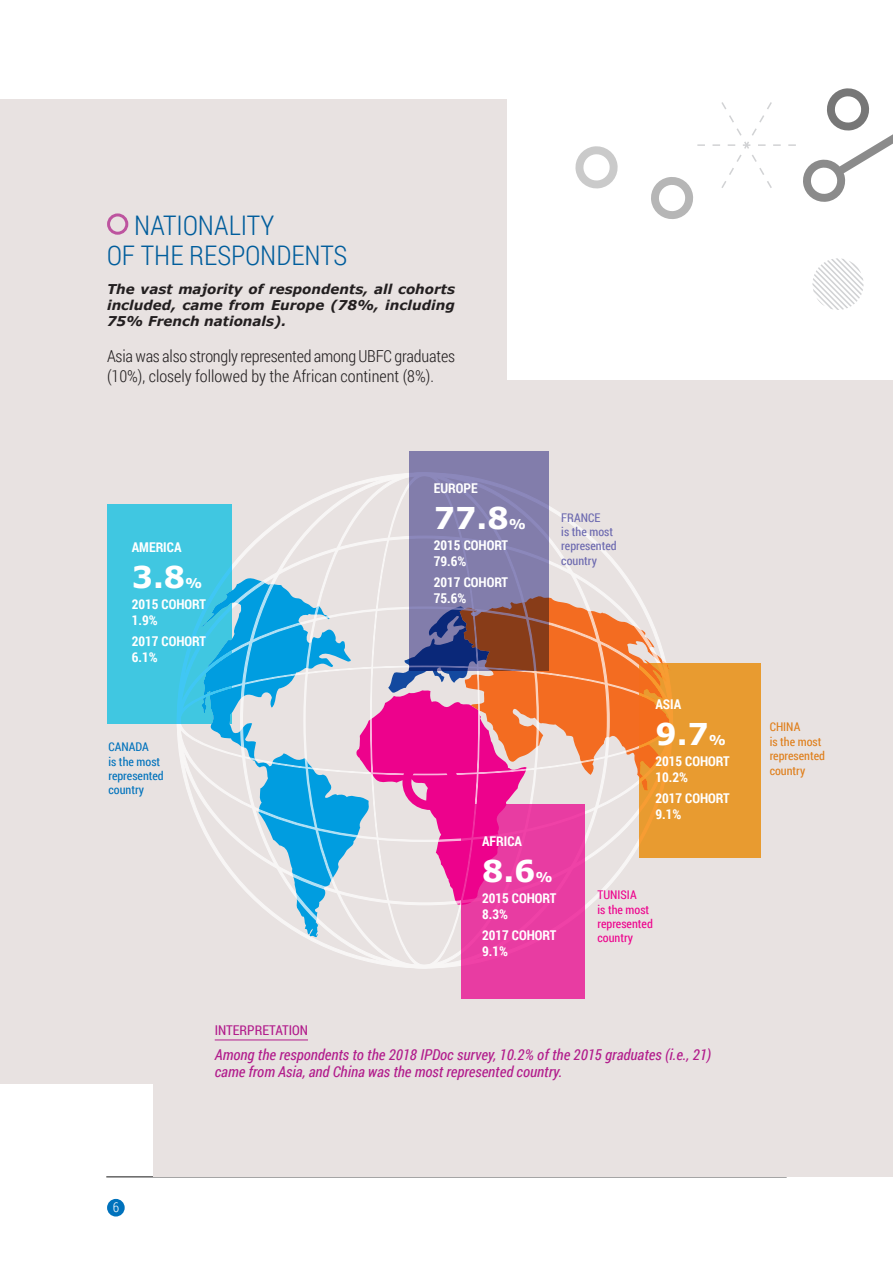
<style>
.page{position:relative;width:893px;height:1263px;background:#fff}
.page>*{position:absolute;margin:0;border:0;box-sizing:border-box;transform-origin:0 0}
.t1{font:700 30px "Verdana";color:#fff}
.t2{font:300 27px/30px "Roboto Condensed";color:#005d9c}
.t3{font:300 16.5px/19.8px "Roboto Condensed";letter-spacing:-.015em;color:#231f20}
.t4{font:italic 15px/16.5px "Roboto Condensed";color:#b21d8c}
.t5{font:700 13.5px/16.2px "Roboto Condensed";color:#fff}
.t6{font:italic 700 13.5px/16.2px "Verdana";color:#231f20;text-align:justify}
.t7{font:13.5px "Roboto Condensed";color:#b21d8c}
.t8{font:700 13.5px "Verdana";color:#fff}
.t9{font:300 13.5px "Roboto Condensed";color:#fff}
.t10{font:12px/14.4px "Roboto Condensed";color:#ed028c}
.t11{font:12px/14.4px "Roboto Condensed";color:#0072bc}
.t12{font:12px/14.4px "Roboto Condensed";color:#6b68af}
.t13{font:12px/14.4px "Roboto Condensed";color:#df7e1a}
</style>
<div class="page">
<svg style="left:575px;top:146px;width:43px;height:43px"></svg>
<svg style="left:812px;top:258px;width:51px;height:52px"></svg>
<svg style="left:651px;top:88px;width:242px;height:131px"></svg>
<hr style="left:106px;top:1176px;width:681px;height:1px;background:#171717">
<div style="left:0;top:100px;width:506px;height:984px;background:#e8e2e1"></div>
<div style="left:153px;top:381px;width:740px;height:796px;background:#e8e2e1"></div>
<svg style="left:303px;top:479px;width:66px;height:483px"></svg>
<svg style="left:369px;top:473px;width:92px;height:495px"></svg>
<svg style="left:209px;top:535px;width:430px;height:371px"></svg>
<svg style="left:183px;top:606px;width:172px;height:236px"></svg>
<svg style="left:177px;top:665px;width:178px;height:111px"></svg>
<svg style="left:107px;top:505px;width:125px;height:219px;background:#3cc4e1"></svg>
<div style="left:639px;top:663px;width:121px;height:195px;background:#e89b30"></div>
<div style="left:461px;top:805px;width:124px;height:194px;background:#e83ca2"></div>
<svg style="left:355px;top:595px;width:317px;height:311px"></svg>
<svg style="left:409px;top:452px;width:140px;height:219px;background:#7a6e93"></svg>
<hr style="left:215px;top:1039px;width:93px;height:1px;background:#b21d8c">
<div style="left:107px;top:213px;width:21px;height:22px;border:3px solid #bd549f;border-radius:50%"></div>
<div style="left:107px;top:1199px;width:18px;height:17px;background:#0072bc;border-radius:50%"></div>
<h2 class="t2" style="left:107px;top:209px;width:242px;text-indent:27px">NATIONALITY<br>OF THE RESPONDENTS</h2>
<p class="t6" style="left:107px;top:281px;width:349px">The vast majority of respondents, all cohorts included, came from Europe (78%, including 75% French nationals).</p>
<p class="t3" style="left:107px;top:346px;width:349px">Asia was also strongly represented among UBFC graduates (10%), closely followed by the African continent (8%).</p>
<p class="t5" style="left:132px;top:538px;width:51px">AMERICA</p>
<h1 class="t1" style="left:132px;top:555px;width:55px">3.8</h1>
<p class="t8" style="left:185px;top:573px;width:19px">%</p>
<p class="t5" style="left:132px;top:595px;width:76px">2015 COHORT<br>1.9%</p>
<p class="t5" style="left:132px;top:632px;width:76px">2017 COHORT<br>6.1%</p>
<p class="t11" style="left:108px;top:739px;width:57px">CANADA<br>is the most represented country</p>
<p class="t5" style="left:434px;top:479px;width:45px">EUROPE</p>
<h1 class="t1" style="left:434px;top:497px;width:76px">77.8</h1>
<p class="t8" style="left:509px;top:514px;width:19px">%</p>
<p class="t5" style="left:434px;top:536px;width:76px">2015 COHORT<br>79.6%</p>
<p class="t5" style="left:434px;top:574px;width:76px">2017 COHORT<br>75.6%</p>
<p class="t12" style="left:561px;top:510px;width:57px">FRANCE<br>is the most represented country</p>
<p class="t5" style="left:655px;top:695px;width:27px">ASIA</p>
<h1 class="t1" style="left:655px;top:712px;width:55px">9.7</h1>
<p class="t8" style="left:709px;top:730px;width:19px">%</p>
<p class="t5" style="left:655px;top:752px;width:76px">2015 COHORT<br>10.2%</p>
<p class="t5" style="left:655px;top:789px;width:76px">2017 COHORT<br>9.1%</p>
<p class="t5" style="left:482px;top:832px;width:42px">AFRICA</p>
<h1 class="t1" style="left:482px;top:849px;width:55px">8.6</h1>
<p class="t8" style="left:536px;top:867px;width:19px">%</p>
<p class="t5" style="left:482px;top:889px;width:76px">2015 COHORT<br>8.3%</p>
<p class="t5" style="left:482px;top:926px;width:76px">2017 COHORT<br>9.1%</p>
<p class="t10" style="left:597px;top:887px;width:57px">TUNISIA<br>is the most represented country</p>
<p class="t7" style="left:215px;top:1021px;width:95px">INTERPRETATION</p>
<p class="t4" style="left:215px;top:1046px;width:498px">Among the respondents to the 2018 IPDoc survey, 10.2% of the 2015 graduates (i.e., 21) came from Asia, and China was the most represented country.</p>
<p class="t13" style="left:770px;top:719px;width:57px">CHINA<br>is the most represented country</p>
<p class="t9" style="left:113px;top:1198px;width:8px">6</p>
</div>
